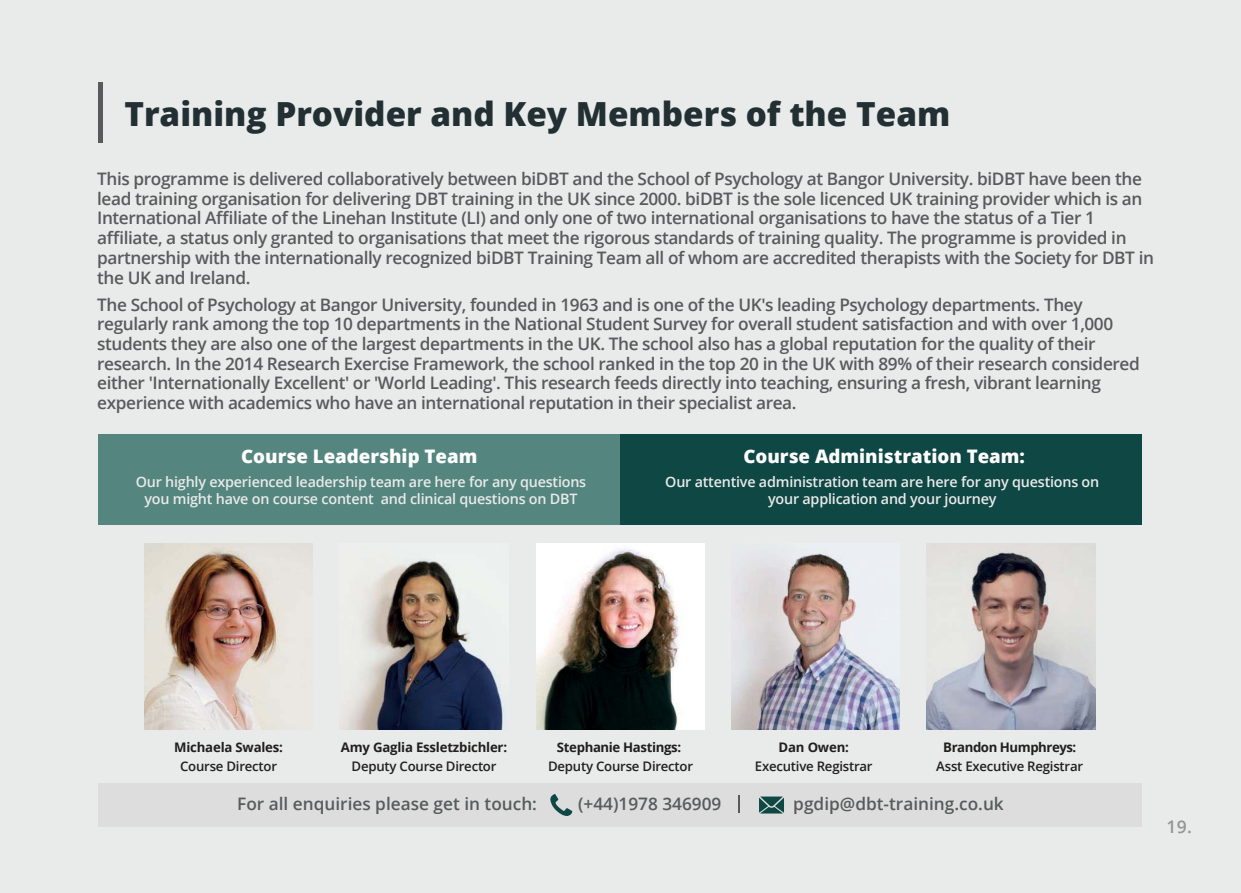
<style>
.page{position:relative;width:1241px;height:893px;background:#fff}
.page>*{position:absolute;margin:0;border:0;box-sizing:border-box;transform-origin:0 0}
.t1{font:800 33.25px "Open Sans";color:#223034}
.t2{font:800 18.72px "Open Sans";color:#fff}
.t3{font:600 17.5px "Open Sans";color:#939597}
.t4{font:600 17.15px/19.6px "Open Sans";letter-spacing:-.025em;color:#575b5c}
.t5{font:600 17.15px "Open Sans";color:#575b5c}
.t6{font:600 14.35px/17.2px "Open Sans";letter-spacing:-.015em;color:#e9eaea;text-align:center}
.t7{font:600 13.12px "Open Sans";letter-spacing:-.015em;color:#221f1f}
.t8{font:700 13.12px "Open Sans";letter-spacing:-.015em;color:#221f1f}
.t9{font:700 13.12px "Open Sans";letter-spacing:-.035em;color:#221f1f}
</style>
<div class="page">
<div style="left:0;top:0;width:1240px;height:893px;background:#e9eaea"></div>
<div style="left:98px;top:83px;width:5px;height:60px;background:#575b5c"></div>
<img style="left:144px;top:544px;width:169px;height:185px">
<img style="left:339px;top:560px;width:165px;height:169px">
<img style="left:536px;top:544px;width:168px;height:185px">
<img style="left:731px;top:548px;width:168px;height:181px">
<img style="left:926px;top:544px;width:169px;height:185px">
<div style="left:98px;top:783px;width:1043px;height:44px;background:#dcdddc"></div>
<svg style="left:759px;top:796px;width:24px;height:17px"></svg>
<svg style="left:550px;top:794px;width:22px;height:22px"></svg>
<svg style="left:738px;top:795px;width:1px;height:17px"></svg>
<div style="left:98px;top:434px;width:1043px;height:91px;background:#54867f"></div>
<div style="left:620px;top:434px;width:521px;height:91px;background:#0e4744"></div>
<h1 class="t1" style="left:124px;top:100px;width:827px">Training Provider and Key Members of the Team</h1>
<p class="t4" style="left:97px;top:169px;width:1058px">This programme is delivered collaboratively between biDBT and the School of Psychology at Bangor University. biDBT have been the lead training organisation for delivering DBT training in the UK since 2000. biDBT is the sole licenced UK training provider which is an International Affiliate of the Linehan Institute (LI) and only one of two international organisations to have the status of a Tier 1 affiliate, a status only granted to organisations that meet the rigorous standards of training quality. The programme is provided in partnership with the internationally recognized biDBT Training Team all of whom are accredited therapists with the Society for DBT in the UK and Ireland.</p>
<p class="t4" style="left:97px;top:294px;width:1043px">The School of Psychology at Bangor University, founded in 1963 and is one of the UK's leading Psychology departments. They regularly rank among the top 10 departments in the National Student Survey for overall student satisfaction and with over 1,000 students they are also one of the largest departments in the UK. The school also has a global reputation for the quality of their research. In the 2014 Research Exercise Framework, the school ranked in the top 20 in the UK with 89% of their research considered either 'Internationally Excellent' or 'World Leading'. This research feeds directly into teaching, ensuring a fresh, vibrant learning experience with academics who have an international reputation in their specialist area.</p>
<p class="t2" style="left:241px;top:449px;width:238px">Course Leadership Team</p>
<p class="t2" style="left:743px;top:449px;width:283px">Course Administration Team:</p>
<p class="t6" style="left:136px;top:473px;width:452px">Our highly experienced leadership team are here for any questions you might have on course content and clinical questions on DBT</p>
<p class="t6" style="left:665px;top:473px;width:435px">Our attentive administration team are here for any questions on your application and your journey</p>
<p class="t8" style="left:174px;top:742px;width:110px">Michaela Swales:</p>
<p class="t7" style="left:180px;top:757px;width:98px">Course Director</p>
<p class="t8" style="left:341px;top:742px;width:168px">Amy Gaglia Essletzbichler:</p>
<p class="t7" style="left:351px;top:757px;width:146px">Deputy Course Director</p>
<p class="t8" style="left:557px;top:742px;width:126px">Stephanie Hastings:</p>
<p class="t7" style="left:548px;top:757px;width:146px">Deputy Course Director</p>
<p class="t8" style="left:778px;top:742px;width:72px">Dan Owen:</p>
<p class="t7" style="left:754px;top:757px;width:119px">Executive Registrar</p>
<p class="t9" style="left:943px;top:742px;width:134px">Brandon Humphreys:</p>
<p class="t7" style="left:936px;top:757px;width:148px">Asst Executive Registrar</p>
<p class="t5" style="left:237px;top:792px;width:301px">For all enquiries please get in touch:</p>
<p class="t5" style="left:578px;top:797px;width:145px">(+44)1978 346909</p>
<p class="t5" style="left:793px;top:797px;width:212px">pgdip@dbt-training.co.uk</p>
<p class="t3" style="left:1166px;top:820px;width:27px">19.</p>
</div>
